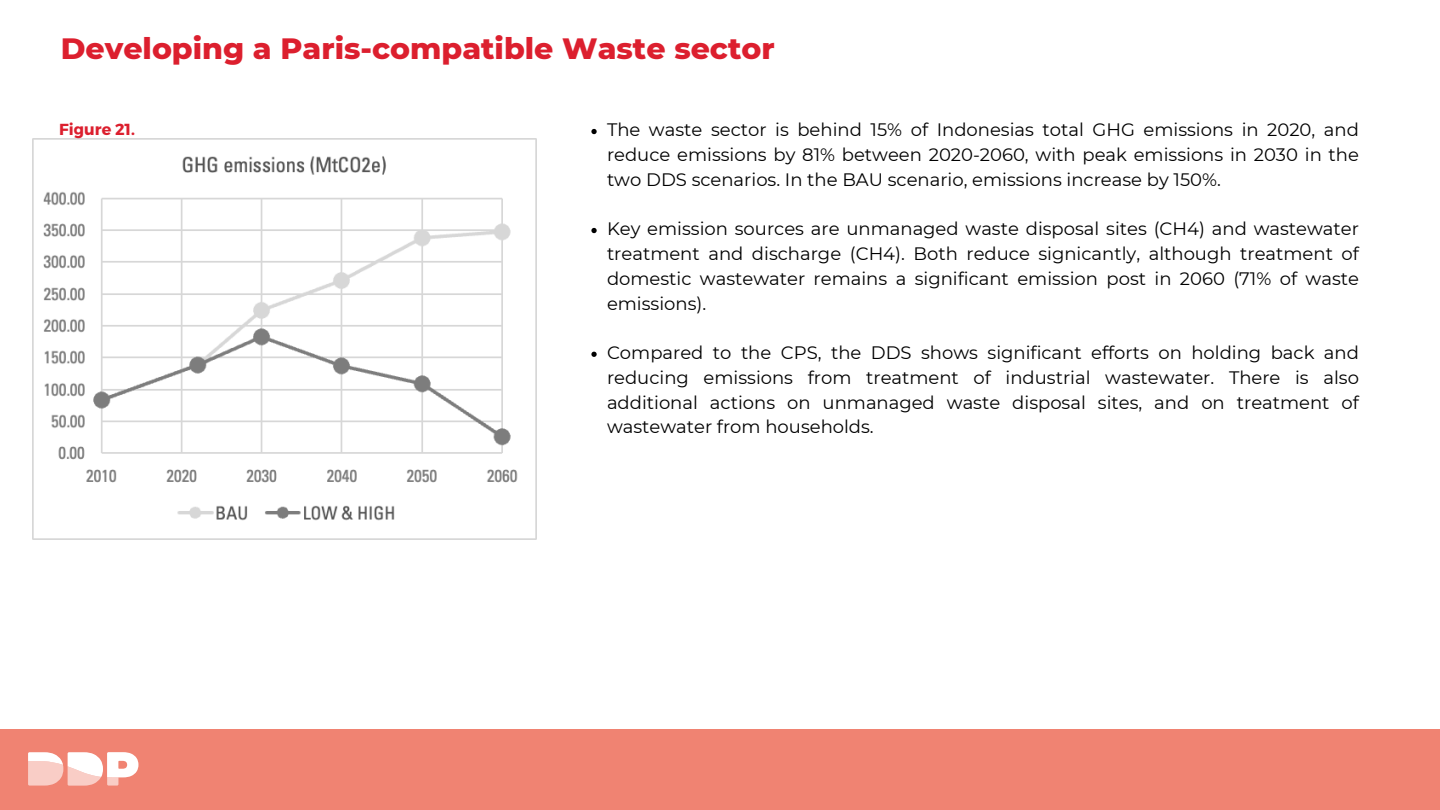
<style>
.page{position:relative;width:1440px;height:810px;background:#fff}
.page>*{position:absolute;margin:0;border:0;box-sizing:border-box;transform-origin:0 0}
.t1{font:800 30px "Montserrat";color:#dc1f2e}
.t2{font:18px/24.8px "Montserrat";color:#000;text-align:justify}
.t3{font:700 16px "Montserrat";color:#dc1f2e}
</style>
<div class="page">
<div style="left:0;top:729px;width:1440px;height:81px;background:#f08372"></div>
<svg style="left:28px;top:752px;width:110px;height:34px"></svg>
<img style="left:32px;top:139px;width:505px;height:400px">
<svg style="left:591px;top:129px;width:6px;height:5px"></svg>
<svg style="left:591px;top:228px;width:6px;height:5px"></svg>
<svg style="left:591px;top:352px;width:6px;height:5px"></svg>
<p class="t1" style="left:61px;top:29px;width:715px">Developing a Paris-compatible Waste sector</p>
<p class="t3" style="left:59px;top:119px;width:77px">Figure 21.</p>
<p class="t2" style="left:607px;top:118px;width:753px">The waste sector is behind 15% of Indonesias total GHG emissions in 2020, and reduce emissions by 81% between 2020-2060, with peak emissions in 2030 in the two DDS scenarios. In the BAU scenario, emissions increase by 150%.</p>
<p class="t2" style="left:607px;top:217px;width:753px">Key emission sources are unmanaged waste disposal sites (CH4) and wastewater treatment and discharge (CH4). Both reduce signicantly, although treatment of domestic wastewater remains a significant emission post in 2060 (71% of waste emissions).</p>
<p class="t2" style="left:607px;top:340px;width:753px">Compared to the CPS, the DDS shows significant efforts on holding back and reducing emissions from treatment of industrial wastewater. There is also additional actions on unmanaged waste disposal sites, and on treatment of wastewater from households.</p>
</div>
